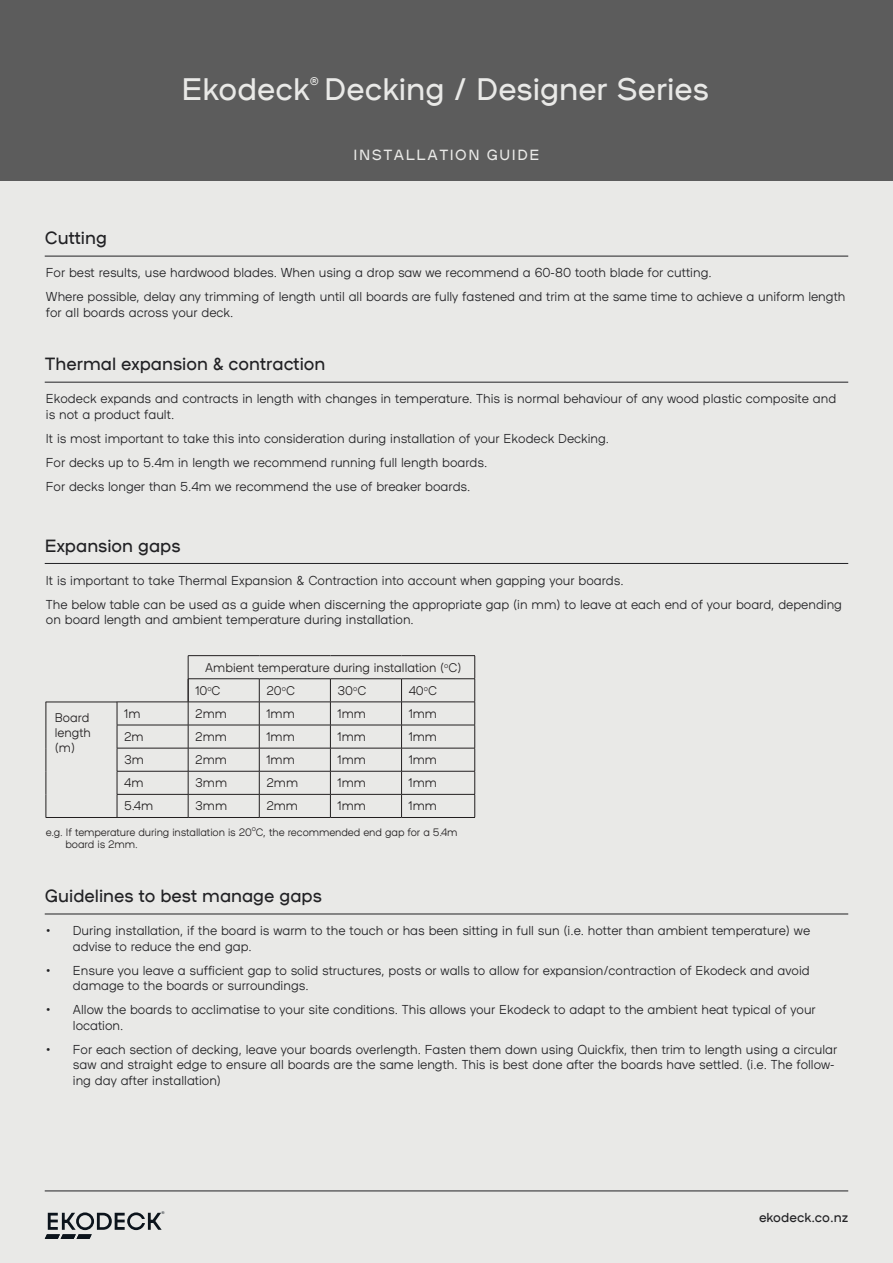
<style>
.page{position:relative;width:893px;height:1263px;background:#e9e9e7}
.page>*{position:absolute;margin:0;border:0;box-sizing:border-box;transform-origin:0 0}
.t1{font:31.65px "Plaax 6 Ney 36 Regular";color:#e9e9e7}
.t2{font:18px "Plaax 6 Ney 36 Regular";color:#212124}
.t3{font:15px "Plaax 6 Ney 36 Regular";letter-spacing:.1em;color:#e9e9e7}
.t4{font:13.2px "Plaax 6 Ney 36 Regular";color:#212124}
.t5{font:12.9px/15.5px "Plaax 6 Ney 26 Light";color:#212124}
.t6{font:12.6px/15px "Plaax 6 Ney 26 Light";color:#221f20;text-align:justify}
.t7{font:11.25px "Plaax 6 Ney 36 Regular";color:#e9e9e7}
.t8{font:10.8px/12.9px "Plaax 6 Ney 26 Light";letter-spacing:-.01em;color:#221f20}
.t9{font:3.9px "Plaax 6 Ney 26 Light";color:#0c141c}
</style>
<div class="page">
<hr style="left:45px;top:256px;width:803px;height:1px;background:#212124">
<hr style="left:45px;top:1191px;width:803px;height:1px;background:#212124">
<hr style="left:45px;top:382px;width:803px;height:1px;background:#212124">
<hr style="left:45px;top:563px;width:803px;height:1px;background:#212124">
<hr style="left:45px;top:914px;width:803px;height:1px;background:#212124">
<hr style="left:188px;top:655px;width:71px;height:1px;background:#221f20">
<hr style="left:259px;top:655px;width:71px;height:1px;background:#221f20">
<hr style="left:330px;top:655px;width:72px;height:1px;background:#221f20">
<hr style="left:402px;top:655px;width:73px;height:1px;background:#221f20">
<hr style="left:46px;top:702px;width:71px;height:1px;background:#221f20">
<svg style="left:46px;top:702px;width:1px;height:115px"></svg>
<hr style="left:46px;top:817px;width:71px;height:1px;background:#221f20">
<hr style="left:188px;top:656px;width:1px;height:46px;background:#221f20">
<hr style="left:188px;top:678px;width:71px;height:1px;background:#221f20">
<hr style="left:259px;top:678px;width:71px;height:1px;background:#221f20">
<hr style="left:330px;top:678px;width:72px;height:1px;background:#221f20">
<hr style="left:402px;top:678px;width:73px;height:1px;background:#221f20">
<hr style="left:117px;top:702px;width:71px;height:1px;background:#221f20">
<hr style="left:188px;top:702px;width:71px;height:1px;background:#221f20">
<hr style="left:259px;top:702px;width:71px;height:1px;background:#221f20">
<hr style="left:330px;top:702px;width:72px;height:1px;background:#221f20">
<hr style="left:402px;top:702px;width:73px;height:1px;background:#221f20">
<hr style="left:117px;top:725px;width:71px;height:1px;background:#221f20">
<hr style="left:188px;top:725px;width:71px;height:1px;background:#221f20">
<hr style="left:259px;top:725px;width:71px;height:1px;background:#221f20">
<hr style="left:330px;top:725px;width:72px;height:1px;background:#221f20">
<hr style="left:402px;top:725px;width:73px;height:1px;background:#221f20">
<hr style="left:117px;top:748px;width:71px;height:1px;background:#221f20">
<hr style="left:188px;top:748px;width:71px;height:1px;background:#221f20">
<hr style="left:259px;top:748px;width:71px;height:1px;background:#221f20">
<hr style="left:330px;top:748px;width:72px;height:1px;background:#221f20">
<hr style="left:402px;top:748px;width:73px;height:1px;background:#221f20">
<hr style="left:117px;top:771px;width:71px;height:1px;background:#221f20">
<hr style="left:188px;top:771px;width:71px;height:1px;background:#221f20">
<hr style="left:259px;top:771px;width:71px;height:1px;background:#221f20">
<hr style="left:330px;top:771px;width:72px;height:1px;background:#221f20">
<hr style="left:402px;top:771px;width:73px;height:1px;background:#221f20">
<hr style="left:117px;top:794px;width:71px;height:1px;background:#221f20">
<svg style="left:117px;top:702px;width:1px;height:115px"></svg>
<hr style="left:188px;top:794px;width:71px;height:1px;background:#221f20">
<svg style="left:188px;top:679px;width:1px;height:138px"></svg>
<hr style="left:259px;top:794px;width:71px;height:1px;background:#221f20">
<svg style="left:259px;top:679px;width:1px;height:138px"></svg>
<hr style="left:330px;top:794px;width:72px;height:1px;background:#221f20">
<svg style="left:330px;top:679px;width:1px;height:138px"></svg>
<hr style="left:402px;top:794px;width:73px;height:1px;background:#221f20">
<svg style="left:401px;top:679px;width:1px;height:138px"></svg>
<svg style="left:474px;top:656px;width:1px;height:161px"></svg>
<hr style="left:117px;top:817px;width:71px;height:1px;background:#221f20">
<hr style="left:188px;top:817px;width:71px;height:1px;background:#221f20">
<hr style="left:259px;top:817px;width:71px;height:1px;background:#221f20">
<hr style="left:330px;top:817px;width:72px;height:1px;background:#221f20">
<hr style="left:402px;top:817px;width:73px;height:1px;background:#221f20">
<div style="left:0;top:0;width:893px;height:181px;background:#5c5c5c"></div>
<svg style="left:45px;top:1212px;width:117px;height:27px"></svg>
<p class="t7" style="left:310px;top:73px;width:11px">®</p>
<h1 class="t1" style="left:181px;top:68px;width:529px">Ekodeck Decking / Designer Series</h1>
<p class="t3" style="left:354px;top:145px;width:187px">INSTALLATION GUIDE</p>
<h2 class="t2" style="left:45px;top:226px;width:64px">Cutting</h2>
<p class="t5" style="left:46px;top:260px;width:801px;line-height:24px">For best results, use hardwood blades. When using a drop saw we recommend a 60-80 tooth blade for cutting.<br>Where possible, delay any trimming of length until all boards are fully fastened and trim at the same time to achieve a uniform length</p>
<p class="t5" style="left:46px;top:304px;width:189px">for all boards across your deck.</p>
<h2 class="t2" style="left:45px;top:352px;width:282px">Thermal expansion &amp; contraction</h2>
<p class="t5" style="left:46px;top:391px;width:792px">Ekodeck expands and contracts in length with changes in temperature. This is normal behaviour of any wood plastic composite and is not a product fault.</p>
<p class="t5" style="left:46px;top:426px;width:565px;line-height:24px">It is most important to take this into consideration during installation of your Ekodeck Decking.<br>For decks up to 5.4m in length we recommend running full length boards.<br>For decks longer than 5.4m we recommend the use of breaker boards.</p>
<h2 class="t2" style="left:45px;top:533px;width:137px">Expansion gaps</h2>
<p class="t5" style="left:46px;top:568px;width:798px;line-height:24px">It is important to take Thermal Expansion &amp; Contraction into account when gapping your boards.<br>The below table can be used as a guide when discerning the appropriate gap (in mm) to leave at each end of your board, depending</p>
<p class="t5" style="left:46px;top:611px;width:369px">on board length and ambient temperature during installation.</p>
<p class="t6" style="left:205px;top:659px;width:258px">Ambient temperature during installation (<sup>o</sup>C)</p>
<p class="t6" style="left:195px;top:682px;width:27px">10<sup>o</sup>C</p>
<p class="t6" style="left:266px;top:682px;width:30px">20<sup>o</sup>C</p>
<p class="t6" style="left:338px;top:682px;width:30px">30<sup>o</sup>C</p>
<p class="t6" style="left:409px;top:682px;width:30px">40<sup>o</sup>C</p>
<p class="t6" style="left:124px;top:705px;width:18px">1m</p>
<p class="t6" style="left:195px;top:705px;width:33px">2mm</p>
<p class="t6" style="left:266px;top:705px;width:30px">1mm</p>
<p class="t6" style="left:338px;top:705px;width:30px">1mm</p>
<p class="t6" style="left:409px;top:705px;width:30px">1mm</p>
<p class="t6" style="left:124px;top:729px;width:21px">2m</p>
<p class="t6" style="left:195px;top:729px;width:33px">2mm</p>
<p class="t6" style="left:266px;top:729px;width:30px">1mm</p>
<p class="t6" style="left:338px;top:729px;width:30px">1mm</p>
<p class="t6" style="left:409px;top:729px;width:30px">1mm</p>
<p class="t6" style="left:124px;top:752px;width:21px">3m</p>
<p class="t6" style="left:195px;top:752px;width:33px">2mm</p>
<p class="t6" style="left:266px;top:752px;width:30px">1mm</p>
<p class="t6" style="left:338px;top:752px;width:30px">1mm</p>
<p class="t6" style="left:409px;top:752px;width:30px">1mm</p>
<p class="t6" style="left:124px;top:775px;width:21px">4m</p>
<p class="t6" style="left:195px;top:775px;width:33px">3mm</p>
<p class="t6" style="left:266px;top:775px;width:33px">2mm</p>
<p class="t6" style="left:338px;top:775px;width:30px">1mm</p>
<p class="t6" style="left:409px;top:775px;width:30px">1mm</p>
<p class="t6" style="left:124px;top:798px;width:31px">5.4m</p>
<p class="t6" style="left:195px;top:798px;width:33px">3mm</p>
<p class="t6" style="left:266px;top:798px;width:33px">2mm</p>
<p class="t6" style="left:337px;top:798px;width:30px">1mm</p>
<p class="t6" style="left:409px;top:798px;width:30px">1mm</p>
<p class="t8" style="left:65px;top:825px;width:394px;text-indent:-20px">e.g. If temperature during installation is 20<sup>o</sup>C, the recommended end gap for a 5.4m board is 2mm.</p>
<p class="t6" style="left:55px;top:709px;width:38px">Board length (m)</p>
<h2 class="t2" style="left:45px;top:884px;width:279px">Guidelines to best manage gaps</h2>
<p class="t5" style="left:73px;top:922px;width:739px;text-indent:-27px">• During installation, if the board is warm to the touch or has been sitting in full sun (i.e. hotter than ambient temperature) we advise to reduce the end gap.</p>
<p class="t5" style="left:73px;top:962px;width:738px;text-indent:-27px">• Ensure you leave a sufficient gap to solid structures, posts or walls to allow for expansion/contraction of Ekodeck and avoid damage to the boards or surroundings.</p>
<p class="t5" style="left:73px;top:1001px;width:744px;text-indent:-27px">• Allow the boards to acclimatise to your site conditions. This allows your Ekodeck to adapt to the ambient heat typical of your location.</p>
<p class="t5" style="left:73px;top:1041px;width:766px;text-indent:-27px">• For each section of decking, leave your boards overlength. Fasten them down using Quickfix, then trim to length using a circular saw and straight edge to ensure all boards are the same length. This is best done after the boards have settled. (i.e. The follow&shy;ing day after installation)</p>
<p class="t9" style="left:162px;top:1210px;width:5px">®</p>
<p class="t4" style="left:759px;top:1208px;width:91px">ekodeck.co.nz</p>
</div>
